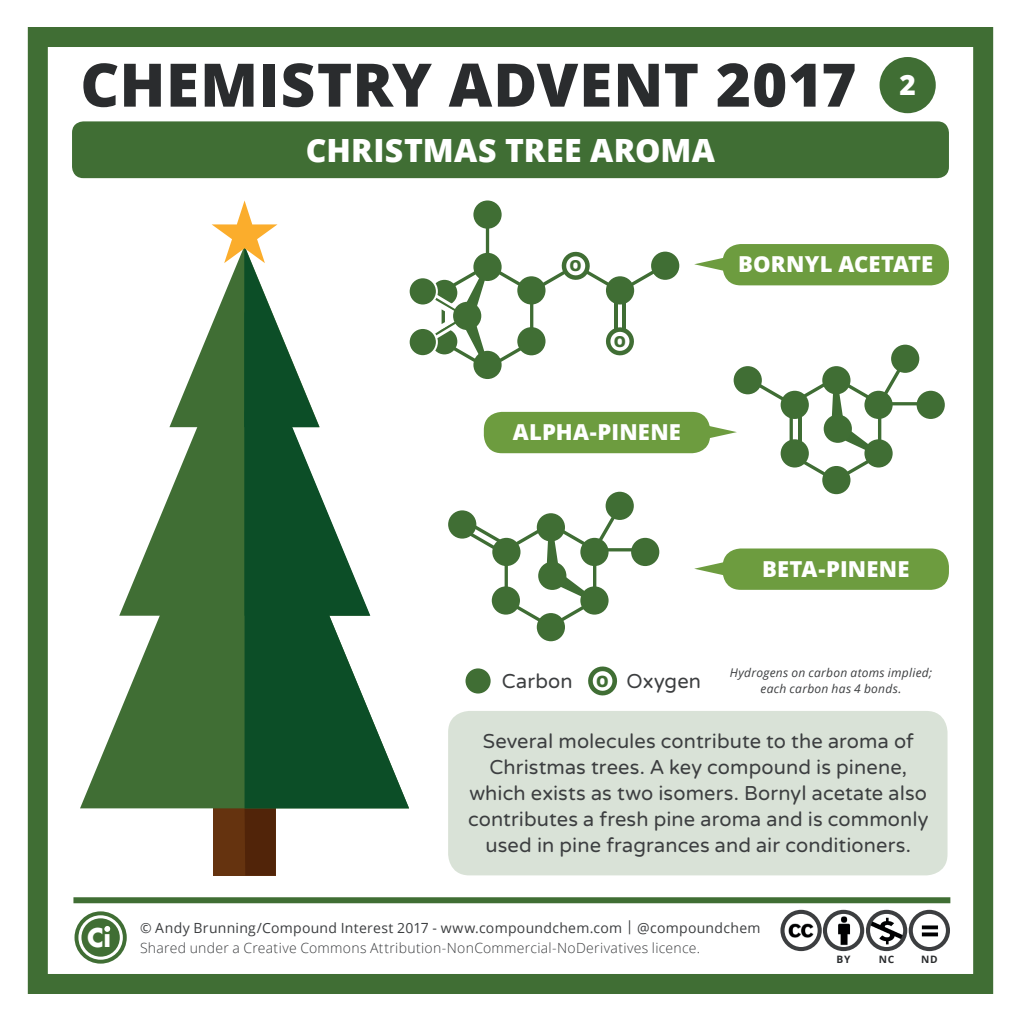
<style>
.page{position:relative;width:1021px;height:1021px;background:#fff}
.page>*{position:absolute;margin:0;border:0;box-sizing:border-box;transform-origin:0 0}
.t1{font:800 60px "Open Sans";letter-spacing:.01em;color:#2a2c2e}
.t2{font:800 32px "Open Sans";letter-spacing:.01em;color:#fff}
.t3{font:800 28px "Open Sans";color:#fff}
.t4{font:700 25px "Futura";color:#fff}
.t5{font:800 22px "Open Sans";letter-spacing:.01em;color:#fff}
.t6{font:20px/26px "Varela Round";letter-spacing:.005em;color:#3c3e40;text-align:center}
.t7{font:800 15.8px "Open Sans";color:#406e34}
.t8{font:800 15.4px "Open Sans";color:#406e34}
.t9{font:300 14px "Open Sans";letter-spacing:.02em;color:#3c3e40}
.t10{font:14px "Open Sans";letter-spacing:.02em;color:#3c3e40}
.t11{font:italic 12px/16px "Open Sans";letter-spacing:.025em;color:#3c3e40;text-align:center}
.t12{font:700 10.2px "Open Sans";color:#2a2c2e}
</style>
<div class="page">
<div style="left:72px;top:121px;width:876px;height:57px;background:#406e34;border-radius:11px"></div>
<div style="left:73px;top:897px;width:877px;height:6px;background:#406e34"></div>
<div style="left:448px;top:711px;width:499px;height:164px;background:#d9e2d7;border-radius:21px"></div>
<div style="left:465px;top:668px;width:25px;height:25px;background:#406e34;border-radius:50%"></div>
<svg style="left:588px;top:666px;width:30px;height:30px"></svg>
<div style="left:213px;top:806px;width:62px;height:69px;background:#65330f"></div>
<div style="left:244px;top:808px;width:32px;height:67px;background:#512409"></div>
<svg style="left:80px;top:495px;width:164px;height:313px;fill:#406e34"></svg>
<svg style="left:244px;top:615px;width:165px;height:193px;fill:#0c4e27"></svg>
<svg style="left:169px;top:200px;width:201px;height:415px"></svg>
<div style="left:473px;top:351px;width:28px;height:28px;background:#406e34;border-radius:50%"></div>
<svg style="left:408px;top:277px;width:29px;height:28px"></svg>
<div style="left:407px;top:276px;width:31px;height:30px;border:2px solid #fff;border-radius:50%"></div>
<svg style="left:408px;top:328px;width:29px;height:28px"></svg>
<div style="left:407px;top:327px;width:31px;height:30px;border:2px solid #fff;border-radius:50%"></div>
<div style="left:473px;top:200px;width:28px;height:29px;background:#406e34;border-radius:50%"></div>
<div style="left:651px;top:251px;width:28px;height:29px;background:#406e34;border-radius:50%"></div>
<svg style="left:421px;top:214px;width:244px;height:156px"></svg>
<svg style="left:746px;top:359px;width:184px;height:123px"></svg>
<div style="left:780px;top:391px;width:28px;height:28px;background:#406e34;border-radius:50%"></div>
<div style="left:733px;top:366px;width:28px;height:28px;background:#406e34;border-radius:50%"></div>
<div style="left:822px;top:366px;width:28px;height:28px;background:#406e34;border-radius:50%"></div>
<div style="left:780px;top:439px;width:28px;height:28px;background:#406e34;border-radius:50%"></div>
<div style="left:864px;top:439px;width:28px;height:28px;background:#406e34;border-radius:50%"></div>
<div style="left:822px;top:466px;width:28px;height:28px;background:#406e34;border-radius:50%"></div>
<div style="left:864px;top:391px;width:28px;height:28px;background:#406e34;border-radius:50%"></div>
<div style="left:916px;top:391px;width:28px;height:28px;background:#406e34;border-radius:50%"></div>
<div style="left:891px;top:344px;width:28px;height:29px;background:#406e34;border-radius:50%"></div>
<div style="left:823px;top:414px;width:28px;height:29px;background:#406e34;border-radius:50%"></div>
<svg style="left:459px;top:505px;width:186px;height:123px"></svg>
<div style="left:492px;top:538px;width:28px;height:28px;background:#406e34;border-radius:50%"></div>
<div style="left:448px;top:510px;width:28px;height:28px;background:#406e34;border-radius:50%"></div>
<div style="left:537px;top:513px;width:28px;height:28px;background:#406e34;border-radius:50%"></div>
<div style="left:492px;top:586px;width:28px;height:28px;background:#406e34;border-radius:50%"></div>
<div style="left:580px;top:586px;width:28px;height:28px;background:#406e34;border-radius:50%"></div>
<div style="left:537px;top:613px;width:28px;height:28px;background:#406e34;border-radius:50%"></div>
<div style="left:580px;top:538px;width:28px;height:28px;background:#406e34;border-radius:50%"></div>
<div style="left:631px;top:538px;width:28px;height:28px;background:#406e34;border-radius:50%"></div>
<div style="left:605px;top:491px;width:28px;height:29px;background:#406e34;border-radius:50%"></div>
<div style="left:538px;top:561px;width:28px;height:29px;background:#406e34;border-radius:50%"></div>
<div style="left:722px;top:244px;width:226px;height:41px;background:#6d9c3f;border-radius:18px"></div>
<svg style="left:694px;top:257px;width:30px;height:14px"></svg>
<div style="left:722px;top:548px;width:226px;height:42px;background:#6d9c3f;border-radius:18px"></div>
<svg style="left:694px;top:561px;width:30px;height:14px"></svg>
<div style="left:484px;top:412px;width:226px;height:41px;background:#6d9c3f;border-radius:18px"></div>
<svg style="left:709px;top:425px;width:28px;height:14px"></svg>
<div style="left:28px;top:27px;width:965px;height:966px;border:20px solid #406e34"></div>
<div style="left:879px;top:57px;width:56px;height:56px;background:#406e34;border-radius:50%"></div>
<img style="left:782px;top:911px;width:37px;height:38px;border-radius:19px">
<div style="left:780px;top:909px;width:41px;height:42px;border:4px solid #3c3e40;border-radius:50%"></div>
<img style="left:825px;top:911px;width:37px;height:38px;border-radius:19px">
<div style="left:823px;top:909px;width:41px;height:42px;border:4px solid #3c3e40;border-radius:50%"></div>
<img style="left:868px;top:911px;width:37px;height:38px;border-radius:19px">
<div style="left:866px;top:909px;width:41px;height:42px;border:4px solid #3c3e40;border-radius:50%"></div>
<img style="left:910px;top:911px;width:37px;height:38px;border-radius:19px">
<div style="left:908px;top:909px;width:42px;height:42px;border:4px solid #3c3e40;border-radius:50%"></div>
<div style="left:74px;top:911px;width:53px;height:52px;border:4px solid #406e34;border-radius:50%"></div>
<div style="left:81px;top:918px;width:39px;height:38px;background:#406e34;border-radius:50%"></div>
<svg style="left:105px;top:926px;width:5px;height:5px"></svg>
<p class="t1" style="left:80px;top:39px;width:777px">CHEMISTRY ADVENT 2017</p>
<p class="t3" style="left:899px;top:63px;width:18px">2</p>
<p class="t2" style="left:306px;top:126px;width:411px">CHRISTMAS TREE AROMA</p>
<p class="t8" style="left:569px;top:254px;width:14px">O</p>
<p class="t8" style="left:614px;top:329px;width:14px">O</p>
<p class="t5" style="left:513px;top:415px;width:170px">ALPHA-PINENE</p>
<p class="t5" style="left:738px;top:247px;width:197px">BORNYL ACETATE</p>
<p class="t5" style="left:762px;top:552px;width:149px">BETA-PINENE</p>
<p class="t6" style="left:502px;top:669px;width:72px">Carbon</p>
<p class="t7" style="left:596px;top:669px;width:14px">O</p>
<p class="t6" style="left:626px;top:668px;width:76px">Oxygen</p>
<p class="t11" style="left:730px;top:664px;width:204px">Hydrogens on carbon atoms implied; each carbon has 4 bonds.</p>
<p class="t4" style="left:87px;top:919px;width:26px">Ci</p>
<p class="t6" style="left:468px;top:728px;width:462px">Several molecules contribute to the aroma of Christmas trees. A key compound is pinene, which exists as two isomers. Bornyl acetate also contributes a fresh pine aroma and is commonly used in pine fragrances and air conditioners.</p>
<p class="t10" style="left:140px;top:918px;width:622px">© Andy Brunning/Compound Interest 2017 - www.compoundchem.com | @compoundchem</p>
<p class="t9" style="left:140px;top:938px;width:561px">Shared under a Creative Commons Attribution-NonCommercial-NoDerivatives licence.</p>
<p class="t12" style="left:836px;top:952px;width:15px">BY</p>
<p class="t12" style="left:878px;top:952px;width:17px">NC</p>
<p class="t12" style="left:921px;top:952px;width:18px">ND</p>
</div>
